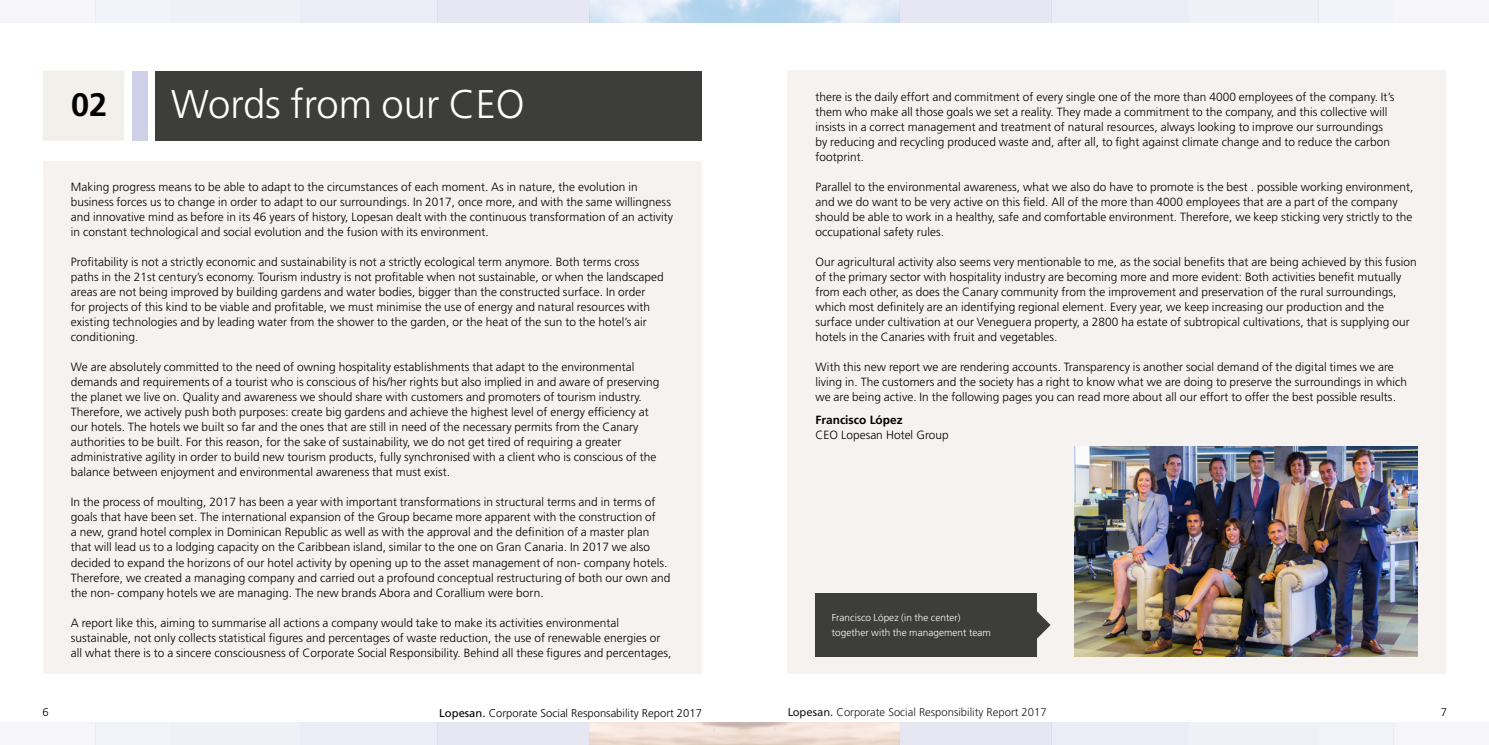
<style>
.page{position:relative;width:1489px;height:745px;background:#fff}
.page>*{position:absolute;margin:0;border:0;box-sizing:border-box;transform-origin:0 0}
.t1{font:300 40px "Frutiger LT Std";color:#fff}
.t2{font:700 32.5px "Frutiger LT Std";color:#000}
.t3{font:300 11.88px/15px "Frutiger LT Std";letter-spacing:.005em;color:#000}
.t4{font:700 11.88px "Frutiger LT Std";color:#000}
.t5{font:300 11.25px "Frutiger LT Std";color:#000}
.t6{font:300 10px/14.8px "Frutiger LT Std";letter-spacing:.005em;color:#fff}
.s1{font-weight:400}
</style>
<div class="page">
<svg style="left:589px;top:0;width:311px;height:23px;background:#cee2f3"></svg>
<svg style="left:589px;top:722px;width:311px;height:22px;background:#f0dfd5"></svg>
<div style="left:900px;top:0;width:151px;height:23px;background:#e6e7f3"></div>
<div style="left:1051px;top:0;width:137px;height:23px;background:#ebecf5"></div>
<div style="left:1188px;top:0;width:130px;height:23px;background:#f0f0f7"></div>
<div style="left:1318px;top:0;width:74px;height:23px;background:#f2f3f9"></div>
<div style="left:1392px;top:0;width:96px;height:23px;background:#f5f5fa"></div>
<div style="left:437px;top:0;width:152px;height:23px;background:#e6e7f3"></div>
<div style="left:300px;top:0;width:137px;height:23px;background:#ebecf5"></div>
<div style="left:170px;top:0;width:130px;height:23px;background:#f0f0f7"></div>
<div style="left:95px;top:0;width:75px;height:23px;background:#f2f3f9"></div>
<div style="left:0;top:0;width:95px;height:23px;background:#f5f5fa"></div>
<div style="left:900px;top:721px;width:151px;height:23px;background:#e6e7f3"></div>
<div style="left:1051px;top:721px;width:137px;height:23px;background:#ebecf5"></div>
<div style="left:1188px;top:721px;width:130px;height:23px;background:#f0f0f7"></div>
<div style="left:1318px;top:721px;width:74px;height:23px;background:#f2f3f9"></div>
<div style="left:1392px;top:721px;width:96px;height:23px;background:#f5f5fa"></div>
<div style="left:437px;top:721px;width:152px;height:23px;background:#e6e7f3"></div>
<div style="left:300px;top:721px;width:137px;height:23px;background:#ebecf5"></div>
<div style="left:170px;top:721px;width:130px;height:23px;background:#f0f0f7"></div>
<div style="left:95px;top:721px;width:75px;height:23px;background:#f2f3f9"></div>
<div style="left:0;top:721px;width:95px;height:23px;background:#f5f5fa"></div>
<div style="left:156px;top:71px;width:546px;height:69px;background:#3d3d3b"></div>
<div style="left:43px;top:161px;width:659px;height:512px;background:#f5f2f0"></div>
<div style="left:787px;top:71px;width:658px;height:602px;background:#f5f2f0"></div>
<div style="left:43px;top:70px;width:81px;height:70px;background:#f2f0eb"></div>
<div style="left:132px;top:71px;width:16px;height:69px;background:#cdd0e7"></div>
<img style="left:1074px;top:446px;width:343px;height:210px">
<div style="left:815px;top:593px;width:222px;height:63px;background:#3d3d3b"></div>
<svg style="left:1037px;top:611px;width:13px;height:27px"></svg>
<h1 class="t1" style="left:171px;top:82px;width:355px">Words from our CEO</h1>
<p class="t3" style="left:815px;top:89px;width:580px">there is the daily effort and commitment of every single one of the more than 4000 employees of the company. It’s them who make all those goals we set a reality. They made a commitment to the company, and this collective will insists in a correct management and treatment of natural resources, always looking to improve our surroundings by reducing and recycling produced waste and, after all, to fight against climate change and to reduce the carbon footprint.</p>
<p class="t3" style="left:815px;top:179px;width:599px">Parallel to the environmental awareness, what we also do have to promote is the best . possible working environment, and we do want to be very active on this field. All of the more than 4000 employees that are a part of the company should be able to work in a healthy, safe and comfortable environment. Therefore, we keep sticking very strictly to the occupational safety rules.</p>
<p class="t3" style="left:815px;top:254px;width:602px">Our agricultural activity also seems very mentionable to me, as the social benefits that are being achieved by this fusion of the primary sector with hospitality industry are becoming more and more evident: Both activities benefit mutually from each other, as does the Canary community from the improvement and preservation of the rural surroundings, which most definitely are an identifying regional element. Every year, we keep increasing our production and the surface under cultivation at our Veneguera property, a 2800 ha estate of subtropical cultivations, that is supplying our hotels in the Canaries with fruit and vegetables.</p>
<p class="t3" style="left:815px;top:359px;width:593px">With this new report we are rendering accounts. Transparency is another social demand of the digital times we are living in. The customers and the society has a right to know what we are doing to preserve the surroundings in which we are being active. In the following pages you can read more about all our effort to offer the best possible results.</p>
<p class="t4" style="left:815px;top:413px;width:89px">Francisco López</p>
<p class="t3" style="left:815px;top:427px;width:135px">CEO Lopesan Hotel Group</p>
<h2 class="t2" style="left:71px;top:85px;width:38px">02</h2>
<p class="t3" style="left:71px;top:179px;width:603px">Making progress means to be able to adapt to the circumstances of each moment. As in nature, the evolution in business forces us to change in order to adapt to our surroundings. In 2017, once more, and with the same willingness and innovative mind as before in its 46 years of history, Lopesan dealt with the continuous transformation of an activity in constant technological and social evolution and the fusion with its environment.</p>
<p class="t3" style="left:71px;top:254px;width:594px">Profitability is not a strictly economic and sustainability is not a strictly ecological term anymore. Both terms cross paths in the 21st century’s economy. Tourism industry is not profitable when not sustainable, or when the landscaped areas are not being improved by building gardens and water bodies, bigger than the constructed surface. In order<br>for projects of this kind to be viable and profitable, we must minimise the use of energy and natural resources with existing technologies and by leading water from the shower to the garden, or the heat of the sun to the hotel’s air conditioning.</p>
<p class="t3" style="left:71px;top:359px;width:590px">We are absolutely committed to the need of owning hospitality establishments that adapt to the environmental demands and requirements of a tourist who is conscious of his/her rights but also implied in and aware of preserving the planet we live on. Quality and awareness we should share with customers and promoters of tourism industry.<br>Therefore, we actively push both purposes: create big gardens and achieve the highest level of energy efficiency at our hotels. The hotels we built so far and the ones that are still in need of the necessary permits from the Canary authorities to be built. For this reason, for the sake of sustainability, we do not get tired of requiring a greater administrative agility in order to build new tourism products, fully synchronised with a client who is conscious of the balance between enjoyment and environmental awareness that must exist.</p>
<p class="t3" style="left:71px;top:494px;width:601px">In the process of moulting, 2017 has been a year with important transformations in structural terms and in terms of goals that have been set. The international expansion of the Group became more apparent with the construction of<br>a new, grand hotel complex in Dominican Republic as well as with the approval and the definition of a master plan that will lead us to a lodging capacity on the Caribbean island, similar to the one on Gran Canaria. In 2017 we also decided to expand the horizons of our hotel activity by opening up to the asset management of non- company hotels.<br>Therefore, we created a managing company and carried out a profound conceptual restructuring of both our own and the non- company hotels we are managing. The new brands Abora and Corallium were born.</p>
<p class="t3" style="left:71px;top:614px;width:602px">A report like this, aiming to summarise all actions a company would take to make its activities environmental sustainable, not only collects statistical figures and percentages of waste reduction, the use of renewable energies or all what there is to a sincere consciousness of Corporate Social Responsibility. Behind all these figures and percentages,</p>
<p class="t6" style="left:831px;top:610px;width:161px">Francisco López (in the center) together with the management team</p>
<p class="t5" style="left:43px;top:705px;width:8px">6</p>
<p class="t5" style="left:439px;top:706px;width:264px"><span class="s1">Lopesan.</span> Corporate Social Responsability Report 2017</p>
<p class="t5" style="left:787px;top:705px;width:261px"><span class="s1">Lopesan.</span> Corporate Social Responsibility Report 2017</p>
<p class="t5" style="left:1440px;top:705px;width:8px">7</p>
</div>
